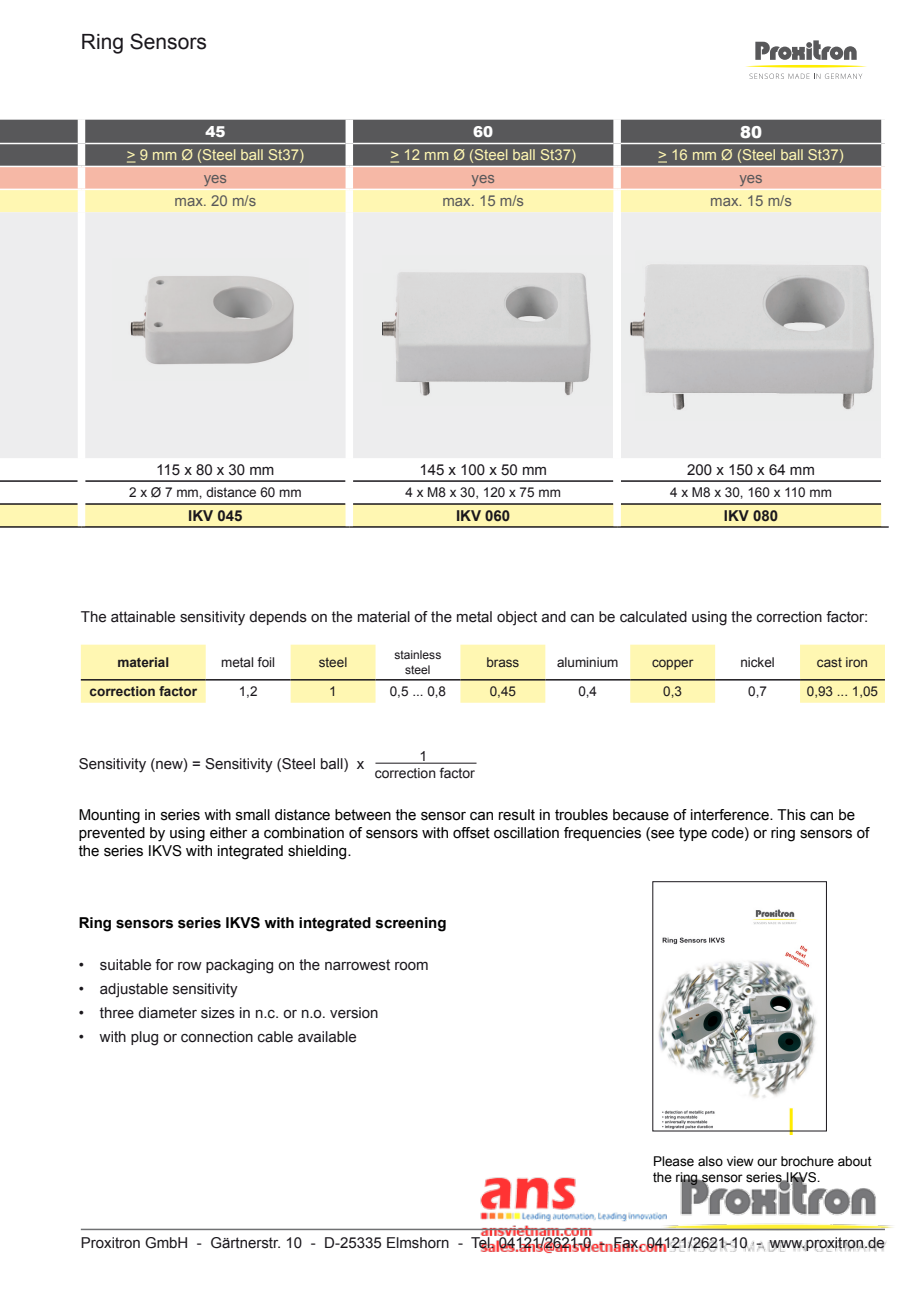
<style>
.page{position:relative;width:919px;height:1289px;background:#fff}
.page>*{position:absolute;margin:0;border:0;box-sizing:border-box;transform-origin:0 0}
.t1{font:21px "Arial";color:#1a171c}
.t2{font:900 16.5px "Arial";color:#fff}
.t3{font:15px "Arial";color:#1a171c}
.t4{font:15px/18px "Arial";color:#010000}
.t5{font:15px "Arial";color:#fff7b2}
.t6{font:700 15px "Arial";color:#010000}
.t7{font:15px "Arial";color:#58585a}
.t8{font:700 15px "Arial";color:#1a171c}
.t9{font:900 15px "Arial";color:#fff}
.t10{font:13.95px/17.1px "Arial";color:#1a171c;text-align:center}
.t11{font:13.5px "Arial";color:#1a171c}
.t12{font:13.5px/16.2px "Arial";color:#010000}
.t13{font:700 13.5px "Arial";color:#1a171c}
.t14{font:12px/14.4px "Arial";color:#1a171c;text-align:center}
</style>
<div class="page">
<img style="left:474px;top:1176px;width:420px;height:78px">
<hr style="left:81px;top:1228px;width:803px;height:2px;background:#707173">
<div style="left:0;top:212px;width:881px;height:246px;background:#ededee"></div>
<div style="left:0;top:505px;width:881px;height:21px;background:#fff7b2"></div>
<div style="left:78px;top:212px;width:7px;height:246px;background:#fff"></div>
<div style="left:345px;top:212px;width:8px;height:246px;background:#fff"></div>
<div style="left:613px;top:212px;width:8px;height:246px;background:#fff"></div>
<hr style="left:0;top:480px;width:78px;height:2px;background:#1a171c">
<hr style="left:85px;top:480px;width:260px;height:2px;background:#1a171c">
<hr style="left:353px;top:480px;width:260px;height:2px;background:#1a171c">
<hr style="left:621px;top:480px;width:260px;height:2px;background:#1a171c">
<hr style="left:0;top:503px;width:78px;height:2px;background:#1a171c">
<hr style="left:85px;top:503px;width:260px;height:2px;background:#1a171c">
<hr style="left:353px;top:503px;width:260px;height:2px;background:#1a171c">
<hr style="left:621px;top:503px;width:260px;height:2px;background:#1a171c">
<hr style="left:0;top:526px;width:81px;height:1px;background:#1a171c">
<hr style="left:81px;top:526px;width:268px;height:1px;background:#1a171c">
<hr style="left:349px;top:526px;width:268px;height:1px;background:#1a171c">
<hr style="left:617px;top:526px;width:271px;height:1px;background:#1a171c">
<div style="left:78px;top:504px;width:7px;height:22px;background:#fff"></div>
<div style="left:345px;top:504px;width:8px;height:22px;background:#fff"></div>
<div style="left:613px;top:504px;width:8px;height:22px;background:#fff"></div>
<svg style="left:0;top:120px;width:884px;height:92px;background:#ae9f8b"></svg>
<svg style="left:81px;top:644px;width:803px;height:58px"></svg>
<hr style="left:81px;top:679px;width:125px;height:1px;background:#1a171c">
<hr style="left:206px;top:679px;width:84px;height:1px;background:#1a171c">
<hr style="left:290px;top:679px;width:85px;height:1px;background:#1a171c">
<hr style="left:375px;top:679px;width:85px;height:1px;background:#1a171c">
<hr style="left:460px;top:679px;width:85px;height:1px;background:#1a171c">
<hr style="left:545px;top:679px;width:85px;height:1px;background:#1a171c">
<hr style="left:630px;top:679px;width:85px;height:1px;background:#1a171c">
<hr style="left:715px;top:679px;width:85px;height:1px;background:#1a171c">
<hr style="left:800px;top:679px;width:84px;height:1px;background:#1a171c">
<svg style="left:749px;top:74px;width:113px;height:5px"></svg>
<svg style="left:745px;top:40px;width:122px;height:28px"></svg>
<img style="left:652px;top:909px;width:168px;height:225px">
<img style="left:112px;top:258px;width:197px;height:122px">
<img style="left:383px;top:256px;width:229px;height:149px">
<img style="left:364px;top:273px;width:61px;height:109px">
<div style="left:621px;top:274px;width:14px;height:108px;background:#eceded"></div>
<img style="left:612px;top:274px;width:1px;height:108px">
<img style="left:635px;top:251px;width:246px;height:169px">
<hr style="left:375px;top:762px;width:101px;height:1px;background:#1a171c">
<h1 class="t1" style="left:81px;top:28px;width:128px">Ring Sensors</h1>
<p class="t9" style="left:205px;top:121px;width:22px">45</p>
<p class="t9" style="left:473px;top:121px;width:22px">60</p>
<p class="t2" style="left:740px;top:120px;width:24px">80</p>
<p class="t5" style="left:127px;top:145px;width:179px">&gt; 9 mm Ø (Steel ball St37)</p>
<p class="t5" style="left:390px;top:145px;width:187px">&gt; 12 mm Ø (Steel ball St37)</p>
<p class="t5" style="left:658px;top:145px;width:187px">&gt; 16 mm Ø (Steel ball St37)</p>
<p class="t7" style="left:204px;top:168px;width:25px">yes</p>
<p class="t7" style="left:471px;top:168px;width:25px">yes</p>
<p class="t7" style="left:739px;top:168px;width:25px">yes</p>
<p class="t7" style="left:174px;top:191px;width:83px">max. 20 m/s</p>
<p class="t7" style="left:442px;top:191px;width:83px">max. 15 m/s</p>
<p class="t7" style="left:710px;top:191px;width:83px">max. 15 m/s</p>
<p class="t3" style="left:156px;top:460px;width:120px">115 x 80 x 30 mm</p>
<p class="t3" style="left:419px;top:460px;width:129px">145 x 100 x 50 mm</p>
<p class="t3" style="left:687px;top:460px;width:129px">200 x 150 x 64 mm</p>
<p class="t11" style="left:129px;top:484px;width:174px">2 x Ø 7 mm, distance 60 mm</p>
<p class="t11" style="left:405px;top:484px;width:157px">4 x M8 x 30, 120 x 75 mm</p>
<p class="t11" style="left:670px;top:484px;width:163px">4 x M8 x 30, 160 x 110 mm</p>
<p class="t8" style="left:188px;top:505px;width:56px">IKV 045</p>
<p class="t8" style="left:456px;top:505px;width:56px">IKV 060</p>
<p class="t8" style="left:723px;top:505px;width:56px">IKV 080</p>
<p class="t3" style="left:81px;top:607px;width:789px">The attainable sensitivity depends on the material of the metal object and can be calculated using the correction factor:</p>
<p class="t13" style="left:117px;top:653px;width:53px">material</p>
<p class="t11" style="left:221px;top:653px;width:56px">metal foil</p>
<p class="t11" style="left:319px;top:653px;width:30px">steel</p>
<p class="t14" style="left:394px;top:648px;width:48px">stainless steel</p>
<p class="t11" style="left:486px;top:653px;width:35px">brass</p>
<p class="t11" style="left:557px;top:653px;width:63px">aluminium</p>
<p class="t11" style="left:652px;top:653px;width:43px">copper</p>
<p class="t11" style="left:740px;top:653px;width:36px">nickel</p>
<p class="t11" style="left:816px;top:653px;width:53px">cast iron</p>
<p class="t13" style="left:90px;top:682px;width:109px">correction factor</p>
<p class="t11" style="left:239px;top:682px;width:20px">1,2</p>
<p class="t11" style="left:329px;top:682px;width:9px">1</p>
<p class="t11" style="left:390px;top:682px;width:58px">0,5 ... 0,8</p>
<p class="t11" style="left:489px;top:682px;width:28px">0,45</p>
<p class="t11" style="left:578px;top:682px;width:20px">0,4</p>
<p class="t11" style="left:663px;top:682px;width:20px">0,3</p>
<p class="t11" style="left:748px;top:682px;width:20px">0,7</p>
<p class="t11" style="left:806px;top:682px;width:73px">0,93 ... 1,05</p>
<p class="t3" style="left:79px;top:753px;width:287px">Sensitivity (new) = Sensitivity (Steel ball) x</p>
<p class="t10" style="left:375px;top:747px;width:101px">1<br>correction factor</p>
<p class="t4" style="left:79px;top:806px;width:792px">Mounting in series with small distance between the sensor can result in troubles because of interference. This can be prevented by using either a combination of sensors with offset oscillation frequencies (see type code) or ring sensors of the series IKVS with integrated shielding.</p>
<p class="t6" style="left:79px;top:913px;width:369px">Ring sensors series IKVS with integrated screening</p>
<p class="t3" style="left:79px;top:955px;width:351px">• suitable for row packaging on the narrowest room</p>
<p class="t3" style="left:79px;top:979px;width:160px">• adjustable sensitivity</p>
<p class="t3" style="left:79px;top:1003px;width:301px">• three diameter sizes in n.c. or n.o. version</p>
<p class="t3" style="left:79px;top:1027px;width:280px">• with plug or connection cable available</p>
<p class="t12" style="left:653px;top:1153px;width:220px">Please also view our brochure about the ring sensor series IKVS.</p>
<p class="t3" style="left:81px;top:1232px;width:805px">Proxitron GmbH - Gärtnerstr. 10 - D-25335 Elmshorn - Tel. 04121/2621-0 - Fax. 04121/2621-10 - www.proxitron.de</p>
</div>
